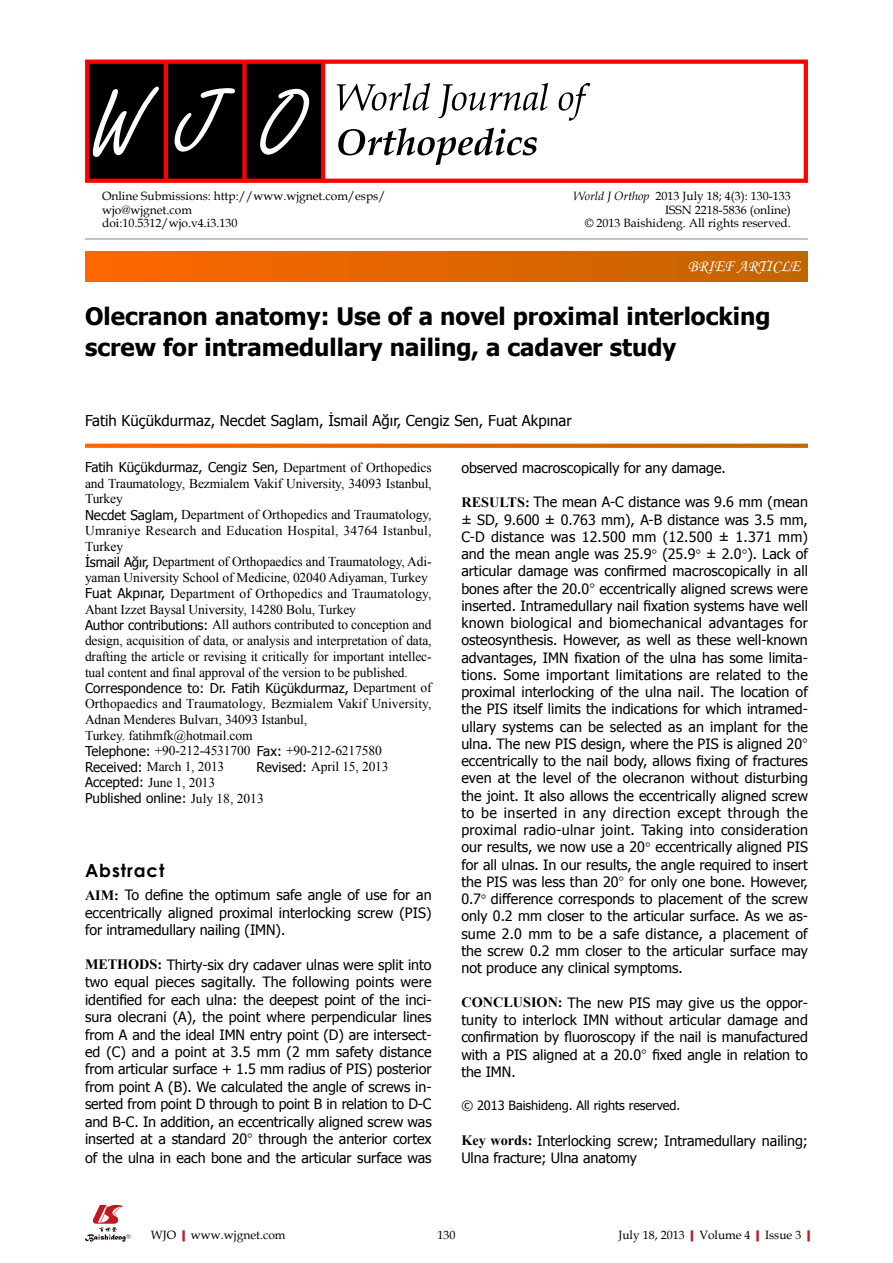
<style>
.page{position:relative;width:893px;height:1263px;background:#fff}
.page>*{position:absolute;margin:0;border:0;box-sizing:border-box;transform-origin:0 0}
.t1{font:700 24px/31.5px "Tahoma";color:#000}
.t2{font:700 18px "Century Gothic";letter-spacing:.05em;color:#000}
.t3{font:16.5px "Monotype Corsiva";color:#fff}
.t4{font:15px "Tahoma";color:#000}
.t5{font:14.25px/17.2px "Tahoma";letter-spacing:-.005em;color:#000;text-align:justify}
.t6{font:13.5px/15.8px "Times New Roman";letter-spacing:-.01em;color:#000}
.t7{font:13.5px/16.2px "Tahoma";color:#000}
.t8{font:12.75px "Tahoma";letter-spacing:-.005em;color:#000}
.t9{font:12px/13.5px "Book Antiqua";color:#000}
.s1{font-style:italic}
.s2{font-family:"Tahoma"}
.s3{font-family:"Times New Roman";font-weight:700}
.s4{font-family:"Garamond"}
.s5{font-family:"Times New Roman"}
.s6{font-weight:700;color:#c01920}
</style>
<div class="page">
<hr style="left:85px;top:239px;width:723px;height:1px;background:#898989">
<svg style="left:85px;top:1205px;width:46px;height:37px"></svg>
<svg style="left:85px;top:444px;width:723px;height:4px;background:#e16a08"></svg>
<div style="left:85px;top:252px;width:723px;height:29px;background:linear-gradient(to right,#f60,#c16500)"></div>
<div style="left:87px;top:61px;width:236px;height:121px;background:#000"></div>
<hr style="left:164px;top:61px;width:4px;height:121px;background:#f00">
<div style="left:242px;top:61px;width:5px;height:121px;background:#f00"></div>
<hr style="left:321px;top:61px;width:4px;height:121px;background:#f00">
<div style="left:85px;top:60px;width:723px;height:123px;border:4px solid #f00"></div>
<svg style="left:260px;top:89px;width:49px;height:66px"></svg>
<svg style="left:175px;top:88px;width:60px;height:64px"></svg>
<svg style="left:93px;top:87px;width:66px;height:70px"></svg>
<svg style="left:337px;top:83px;width:253px;height:38px"></svg>
<svg style="left:338px;top:128px;width:199px;height:37px"></svg>
<p class="t9" style="left:102px;top:189px;width:285px">Online Submissions: http://www.wjgnet.com/esps/ wjo@wjgnet.com<br>doi:10.5312/wjo.v4.i3.130</p>
<p class="t9" style="left:573px;top:189px;width:219px;text-align:right"><span class="s1">World J Orthop</span> 2013 July 18; 4(3): 130-133<br>ISSN 2218-5836 (online)<br>© 2013 Baishideng. All rights reserved.</p>
<p class="t3" style="left:688px;top:256px;width:114px">BRIEF ARTICLE</p>
<p class="t1" style="left:85px;top:298px;width:687px">Olecranon anatomy: Use of a novel proximal interlocking screw for intramedullary nailing, a cadaver study</p>
<p class="t4" style="left:85px;top:410px;width:488px">Fatih Küçükdurmaz, Necdet Saglam, İsmail Ağır, Cengiz Sen, Fuat Akpınar</p>
<p class="t6" style="left:85px;top:460px;width:348px"><span class="s2">Fatih Küçükdurmaz, Cengiz Sen,</span> Department of Orthopedics and Traumatology, Bezmialem Vakif University, 34093 Istanbul, Turkey<br><span class="s2">Necdet Saglam,</span> Department of Orthopedics and Traumatology, Umraniye Research and Education Hospital, 34764 Istanbul, Turkey<br><span class="s2">İsmail Ağır,</span> Department of Orthopaedics and Traumatology, Adi&shy;yaman University School of Medicine, 02040 Adiyaman, Turkey <span class="s2">Fuat Akpınar,</span> Department of Orthopedics and Traumatology, Abant Izzet Baysal University, 14280 Bolu, Turkey<br><span class="s2">Author contributions:</span> All authors contributed to conception and design, acquisition of data, or analysis and interpretation of data, drafting the article or revising it critically for important intellec&shy;tual content and final approval of the version to be published.<br><span class="s2">Correspondence to: Dr. Fatih Küçükdurmaz,</span> Department of Orthopaedics and Traumatology<span class="s1">,</span> Bezmialem Vakif University, Adnan Menderes Bulvarı, 34093 Istanbul,<br>Turkey. fatihmfk@hotmail.com<br><span class="s2">Telephone:</span> +90-212-4531700 <span class="s2">Fax:</span> +90-212-6217580<br><span class="s2">Received:</span> March 1, 2013</p>
<p class="t5" style="left:461px;top:458px;width:266px">observed macroscopically for any damage.</p>
<p class="t5" style="left:461px;top:493px;width:348px"><span class="s3">RESULTS:</span> The mean A-C distance was 9.6 mm (mean ± SD, 9.600 ± 0.763 mm), A-B distance was 3.5 mm, C-D distance was 12.500 mm (12.500 ± 1.371 mm) and the mean angle was 25.9<span class="s4">°</span> (25.9<span class="s4">°</span> ± 2.0<span class="s4">°</span>). Lack of articular damage was confirmed macroscopically in all bones after the 20.0<span class="s4">°</span> eccentrically aligned screws were inserted. Intramedullary nail fixation systems have well known biological and biomechanical advantages for osteosynthesis. However, as well as these well-known advantages, IMN fixation of the ulna has some limita&shy;tions. Some important limitations are related to the proximal interlocking of the ulna nail. The location of the PIS itself limits the indications for which intramed&shy;ullary systems can be selected as an implant for the ulna. The new PIS design, where the PIS is aligned 20<span class="s4">° </span>eccentrically to the nail body, allows fixing of fractures even at the level of the olecranon without disturbing the joint. It also allows the eccentrically aligned screw to be inserted in any direction except through the proximal radio-ulnar joint. Taking into consideration our results, we now use a 20<span class="s4">°</span> eccentrically aligned PIS for all ulnas. In our results, the angle required to insert the PIS was less than 20<span class="s4">°</span> for only one bone. However, 0.7<span class="s4">°</span> difference corresponds to placement of the screw only 0.2 mm closer to the articular surface. As we as&shy;sume 2.0 mm to be a safe distance, a placement of the screw 0.2 mm closer to the articular surface may not produce any clinical symptoms.</p>
<p class="t5" style="left:461px;top:993px;width:348px"><span class="s3">CONCLUSION:</span> The new PIS may give us the oppor&shy;tunity to interlock IMN without articular damage and confirmation by fluoroscopy if the nail is manufactured with a PIS aligned at a 20.0<span class="s4">°</span> fixed angle in relation to the IMN.</p>
<p class="t8" style="left:461px;top:1097px;width:221px">© 2013 Baishideng. All rights reserved.</p>
<p class="t5" style="left:461px;top:1131px;width:348px"><span class="s3">Key words:</span> Interlocking screw; Intramedullary nailing;<br>Ulna fracture; Ulna anatomy</p>
<p class="t6" style="left:257px;top:758px;width:134px"><span class="s2">Revised:</span> April 15, 2013</p>
<p class="t7" style="left:85px;top:773px;width:180px">Accepted: <span class="s5">June 1, 2013<br></span>Published online: <span class="s5">July 18, 2013</span></p>
<p class="t2" style="left:85px;top:856px;width:81px">Abstract</p>
<p class="t5" style="left:85px;top:886px;width:348px"><span class="s3">AIM:</span> To define the optimum safe angle of use for an eccentrically aligned proximal interlocking screw (PIS) for intramedullary nailing (IMN).</p>
<p class="t5" style="left:85px;top:955px;width:348px"><span class="s3">METHODS:</span> Thirty-six dry cadaver ulnas were split into two equal pieces sagitally. The following points were identified for each ulna: the deepest point of the inci&shy;sura olecrani (A), the point where perpendicular lines from A and the ideal IMN entry point (D) are intersect&shy;ed (C) and a point at 3.5 mm (2 mm safety distance from articular surface + 1.5 mm radius of PIS) posterior from point A (B). We calculated the angle of screws in&shy;serted from point D through to point B in relation to D-C and B-C. In addition, an eccentrically aligned screw was inserted at a standard 20<span class="s4">°</span> through the anterior cortex of the ulna in each bone and the articular surface was</p>
<p class="t9" style="left:151px;top:1227px;width:136px">WJO<span class="s6">|</span>www.wjgnet.com</p>
<p class="t9" style="left:437px;top:1227px;width:19px">130</p>
<p class="t9" style="left:618px;top:1227px;width:199px">July 18, 2013<span class="s6">|</span>Volume 4<span class="s6">|</span>Issue 3<span class="s6">|</span></p>
</div>
